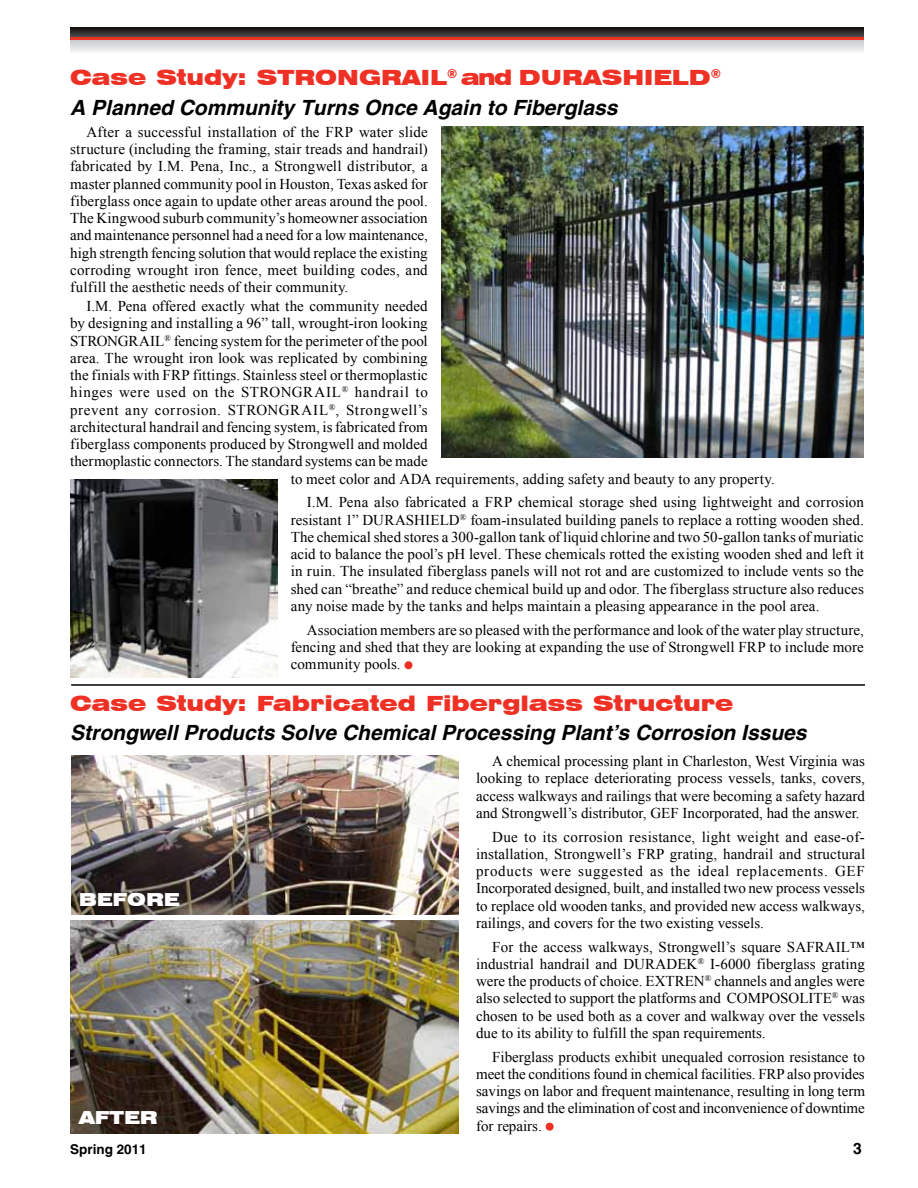
<style>
.page{position:relative;width:918px;height:1188px;background:#fff}
.page>*{position:absolute;margin:0;border:0;box-sizing:border-box;transform-origin:0 0}
.t1{font:italic 700 21px "Helvetica";color:#000}
.t2{font:900 expanded 21px "Swiss 721 BT";color:#ee3124}
.t3{font:900 expanded 18px "Swiss 721 BT";color:#fff}
.t4{font:700 15.75px "Helvetica";color:#000}
.t5{font:15px/17.2px "Times New Roman";color:#000;text-align:justify}
.t6{font:15px "Times New Roman";letter-spacing:.04em;color:#000}
.t7{font:15px "Times New Roman";letter-spacing:.045em;color:#000}
.t8{font:700 13.5px "Helvetica";color:#000}
</style>
<div class="page">
<svg style="left:70px;top:27px;width:794px;height:10px"></svg>
<svg style="left:70px;top:40px;width:794px;height:12px"></svg>
<hr style="left:70px;top:37px;width:794px;height:3px;background:#ee3124">
<div style="left:546px;top:1123px;width:7px;height:7px;background:#ee3124;border-radius:50%"></div>
<div style="left:546px;top:1123px;width:8px;height:8px;border:2px solid #ee3124;border-radius:50%"></div>
<div style="left:405px;top:662px;width:7px;height:7px;background:#ee3124;border-radius:50%"></div>
<div style="left:404px;top:661px;width:8px;height:8px;border:2px solid #ee3124;border-radius:50%"></div>
<img style="left:441px;top:126px;width:422px;height:331px">
<img style="left:70px;top:480px;width:207px;height:198px">
<hr style="left:71px;top:684px;width:794px;height:2px;background:#000">
<img style="left:71px;top:756px;width:387px;height:159px">
<img style="left:70px;top:920px;width:389px;height:214px">
<h1 class="t2" style="left:70px;top:65px;width:652px">Case Study: STRONGRAIL<sup>®</sup> and DURASHIELD<sup>®</sup></h1>
<h1 class="t1" style="left:70px;top:95px;width:549px">A Planned Community Turns Once Again to Fiberglass</h1>
<p class="t5" style="left:70px;top:123px;width:359px;text-indent:16px">After a successful installation of the FRP water slide structure (including the framing, stair treads and handrail) fabricated by I.M. Pena, Inc., a Strongwell distributor, a master planned community pool in Houston, Texas asked for fiberglass once again to update other areas around the pool.<br>The Kingwood suburb community’s homeowner association and maintenance personnel had a need for a low maintenance, high strength fencing solution that would replace the existing corroding wrought iron fence, meet building codes, and fulfill the aesthetic needs of their community.</p>
<p class="t5" style="left:86px;top:297px;width:343px">I.M. Pena offered exactly what the community needed</p>
<p class="t5" style="left:70px;top:315px;width:359px">by designing and installing a 96” tall, wrought-iron looking</p>
<p class="t5" style="left:70px;top:332px;width:359px">STRONGRAIL<sup>®</sup> fencing system for the perimeter of the pool</p>
<p class="t5" style="left:70px;top:349px;width:359px">area. The wrought iron look was replicated by combining</p>
<p class="t5" style="left:70px;top:366px;width:359px">the finials with FRP fittings. Stainless steel or thermoplastic</p>
<p class="t7" style="left:70px;top:382px;width:359px">hinges were used on the STRONGRAIL<sup>®</sup> handrail to</p>
<p class="t6" style="left:70px;top:400px;width:359px">prevent any corrosion. STRONGRAIL<sup>®</sup>, Strongwell’s</p>
<p class="t5" style="left:70px;top:418px;width:359px">architectural handrail and fencing system, is fabricated from</p>
<p class="t5" style="left:70px;top:435px;width:359px">fiberglass components produced by Strongwell and molded</p>
<p class="t5" style="left:70px;top:453px;width:359px">thermoplastic connectors. The standard systems can be made</p>
<p class="t5" style="left:291px;top:470px;width:486px">to meet color and ADA requirements, adding safety and beauty to any property.</p>
<p class="t5" style="left:291px;top:494px;width:575px;text-indent:16px">I.M. Pena also fabricated a FRP chemical storage shed using lightweight and corrosion resistant 1” DURASHIELD<sup>®</sup> foam-insulated building panels to replace a rotting wooden shed.<br>The chemical shed stores a 300-gallon tank of liquid chlorine and two 50-gallon tanks of muriatic acid to balance the pool’s pH level. These chemicals rotted the existing wooden shed and left it in ruin. The insulated fiberglass panels will not rot and are customized to include vents so the shed can “breathe” and reduce chemical build up and odor. The fiberglass structure also reduces any noise made by the tanks and helps maintain a pleasing appearance in the pool area.</p>
<p class="t5" style="left:291px;top:621px;width:575px;text-indent:16px">Association members are so pleased with the performance and look of the water play structure, fencing and shed that they are looking at expanding the use of Strongwell FRP to include more community pools.</p>
<h1 class="t2" style="left:70px;top:691px;width:665px">Case Study: Fabricated Fiberglass Structure</h1>
<h1 class="t1" style="left:70px;top:720px;width:738px">Strongwell Products Solve Chemical Processing Plant’s Corrosion Issues</h1>
<p class="t3" style="left:79px;top:888px;width:103px">BEFORE</p>
<p class="t3" style="left:79px;top:1107px;width:81px">AFTER</p>
<p class="t5" style="left:476px;top:752px;width:390px;text-indent:16px">A chemical processing plant in Charleston, West Virginia was looking to replace deteriorating process vessels, tanks, covers, access walkways and railings that were becoming a safety hazard and Strongwell’s distributor, GEF Incorporated, had the answer.</p>
<p class="t5" style="left:476px;top:828px;width:391px;text-indent:16px">Due to its corrosion resistance, light weight and ease-of&shy;installation, Strongwell’s FRP grating, handrail and structural products were suggested as the ideal replacements. GEF Incorporated designed, built, and installed two new process vessels to replace old wooden tanks, and provided new access walkways, railings, and covers for the two existing vessels.</p>
<p class="t5" style="left:476px;top:938px;width:390px;text-indent:16px">For the access walkways, Strongwell’s square SAFRAIL™ industrial handrail and DURADEK<sup>®</sup> I-6000 fiberglass grating were the products of choice. EXTREN<sup>®</sup> channels and angles were also selected to support the platforms and COMPOSOLITE<sup>®</sup> was chosen to be used both as a cover and walkway over the vessels due to its ability to fulfill the span requirements.</p>
<p class="t5" style="left:476px;top:1048px;width:390px;text-indent:16px">Fiberglass products exhibit unequaled corrosion resistance to meet the conditions found in chemical facilities. FRP also provides savings on labor and frequent maintenance, resulting in long term savings and the elimination of cost and inconvenience of downtime for repairs.</p>
<p class="t8" style="left:70px;top:1141px;width:78px">Spring 2011</p>
<p class="t4" style="left:853px;top:1139px;width:10px">3</p>
</div>
